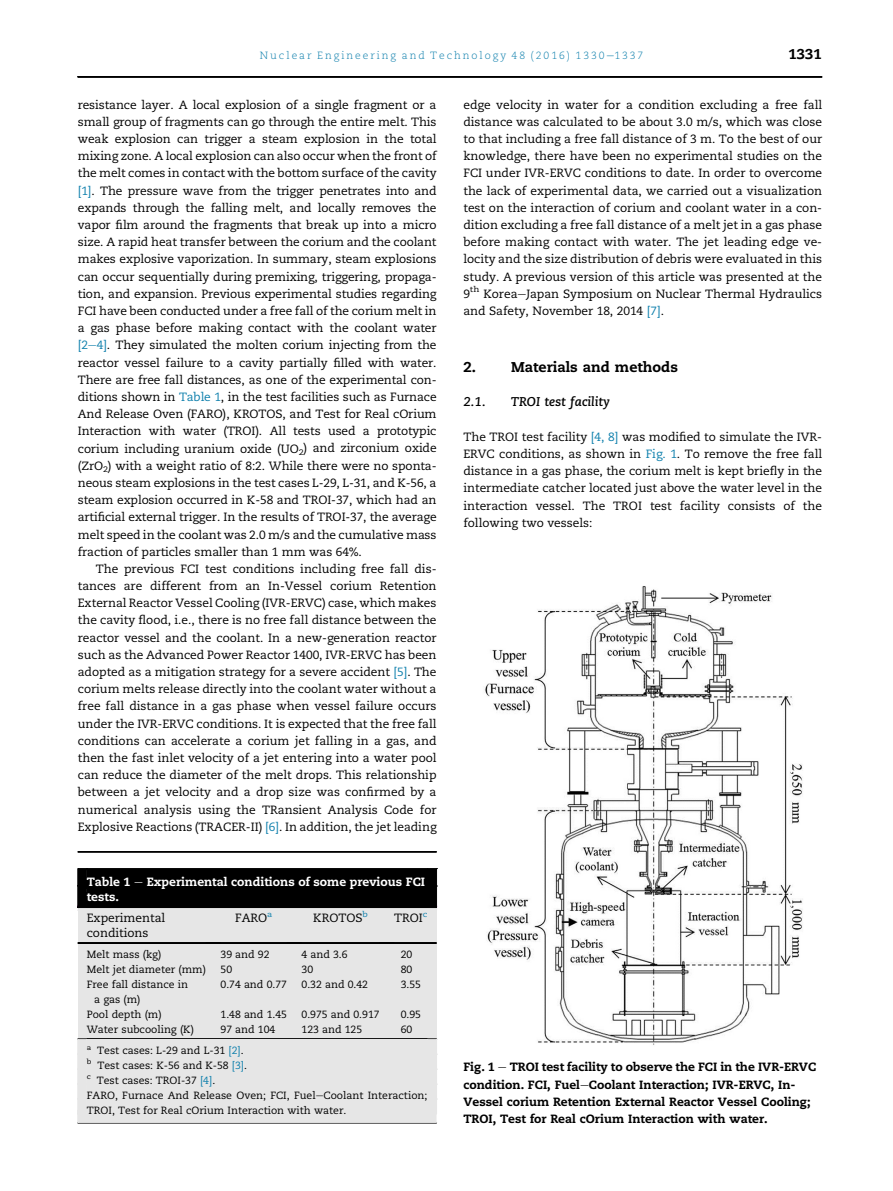
<style>
.page{position:relative;width:893px;height:1191px;background:#fff}
.page>*{position:absolute;margin:0;border:0;box-sizing:border-box;transform-origin:0 0}
.t1{font:14.25px "Adv Caceilia HVY";color:#000}
.t2{font:12.75px "Adv Caecilia Bd It";color:#000}
.t3{font:12px/17.2px "Adv Caecilia Rm";color:#000;text-align:justify}
.t4{font:12px/17.2px "Adv Caceilia HVY";color:#000}
.t5{font:12px/15px "Adv Caceilia HVY";color:#fff}
.t6{font:10.5px/15px "Adv Caecilia Rm";color:#000}
.t7{font:10.5px "Adv Caecilia Lt";letter-spacing:.19em;color:#0d7fac}
.s1{font-family:"Adv PS44 A44 B"}
.s2{color:#0d7fac}
.s3{font-family:"Adv PS44 A44 B";color:#0d7fac}
</style>
<div class="page">
<div style="left:78px;top:905px;width:359px;height:134px;background:#e6e6e6"></div>
<svg style="left:78px;top:907px;width:349px;height:2px"></svg>
<hr style="left:78px;top:942px;width:143px;height:1px;background:#000">
<hr style="left:206px;top:942px;width:96px;height:1px;background:#000">
<hr style="left:287px;top:942px;width:107px;height:1px;background:#000">
<hr style="left:380px;top:942px;width:57px;height:1px;background:#000">
<div style="left:87px;top:868px;width:340px;height:39px;background:#000"></div>
<div style="left:87px;top:1039px;width:340px;height:75px;background:#e6e6e6"></div>
<hr style="left:78px;top:851px;width:359px;height:1px;background:#000">
<hr style="left:78px;top:1122px;width:359px;height:1px;background:#000">
<div style="left:78px;top:1110px;width:359px;height:12px;background:#e6e6e6"></div>
<svg style="left:77px;top:868px;width:10px;height:40px"></svg>
<svg style="left:427px;top:868px;width:10px;height:40px"></svg>
<svg style="left:77px;top:1038px;width:10px;height:76px"></svg>
<svg style="left:427px;top:1038px;width:10px;height:76px"></svg>
<img style="left:485px;top:586px;width:318px;height:459px">
<div style="left:78px;top:77px;width:744px;height:1px;background:#000;border:1px solid #000"></div>
<p class="t7" style="left:260px;top:51px;width:385px">Nuclear Engineering and Technology 48 (2016) 1330<span class="s1">e</span>1337</p>
<p class="t1" style="left:788px;top:48px;width:35px">1331</p>
<p class="t3" style="left:78px;top:97px;width:360px">resistance layer. A local explosion of a single fragment or a small group of fragments can go through the entire melt. This weak explosion can trigger a steam explosion in the total mixing zone. A local explosion can also occur when the front of the melt comes in contact with the bottom surface of the cavity <span class="s2">[1]</span>. The pressure wave from the trigger penetrates into and expands through the falling melt, and locally removes the vapor film around the fragments that break up into a micro size. A rapid heat transfer between the corium and the coolant makes explosive vaporization. In summary, steam explosions can occur sequentially during premixing, triggering, propaga&shy;tion, and expansion. Previous experimental studies regarding FCI have been conducted under a free fall of the corium melt in a gas phase before making contact with the coolant water <span class="s2">[2</span><span class="s3">e</span><span class="s2">4]</span>. They simulated the molten corium injecting from the reactor vessel failure to a cavity partially filled with water.<br>There are free fall distances, as one of the experimental con&shy;ditions shown in <span class="s2">Table 1</span>, in the test facilities such as Furnace And Release Oven (FARO), KROTOS, and Test for Real cOrium Interaction with water (TROI). All tests used a prototypic corium including uranium oxide (UO<sub>2</sub>) and zirconium oxide (ZrO<sub>2</sub>) with a weight ratio of 8:2. While there were no sponta&shy;neous steam explosions in the test cases L-29, L-31, and K-56, a steam explosion occurred in K-58 and TROI-37, which had an artificial external trigger. In the results of TROI-37, the average melt speed in the coolant was 2.0 m/s and the cumulative mass fraction of particles smaller than 1 mm was 64%.</p>
<p class="t3" style="left:78px;top:561px;width:360px;text-indent:18px">The previous FCI test conditions including free fall dis&shy;tances are different from an In-Vessel corium Retention External Reactor Vessel Cooling (IVR-ERVC) case, which makes the cavity flood, i.e., there is no free fall distance between the reactor vessel and the coolant. In a new-generation reactor such as the Advanced Power Reactor 1400, IVR-ERVC has been adopted as a mitigation strategy for a severe accident <span class="s2">[5]</span>. The corium melts release directly into the coolant water without a free fall distance in a gas phase when vessel failure occurs under the IVR-ERVC conditions. It is expected that the free fall conditions can accelerate a corium jet falling in a gas, and then the fast inlet velocity of a jet entering into a water pool can reduce the diameter of the melt drops. This relationship between a jet velocity and a drop size was confirmed by a numerical analysis using the TRansient Analysis Code for Explosive Reactions (TRACER-II) <span class="s2">[6]</span>. In addition, the jet leading</p>
<p class="t5" style="left:87px;top:875px;width:340px">Table 1 <span class="s1">e</span> Experimental conditions of some previous FCI tests.</p>
<p class="t3" style="left:87px;top:911px;width:80px;line-height:15px">Experimental conditions</p>
<p class="t3" style="left:235px;top:910px;width:39px">FARO<sup>a</sup></p>
<p class="t3" style="left:313px;top:910px;width:56px">KROTOS<sup>b</sup></p>
<p class="t3" style="left:394px;top:910px;width:35px">TROI<sup>c</sup></p>
<p class="t6" style="left:87px;top:948px;width:76px">Melt mass (kg)</p>
<p class="t6" style="left:221px;top:948px;width:50px">39 and 92</p>
<p class="t6" style="left:302px;top:948px;width:48px">4 and 3.6</p>
<p class="t6" style="left:401px;top:948px;width:13px">20</p>
<p class="t6" style="left:87px;top:963px;width:121px">Melt jet diameter (mm)</p>
<p class="t6" style="left:221px;top:963px;width:13px">50</p>
<p class="t6" style="left:302px;top:963px;width:13px">30</p>
<p class="t6" style="left:401px;top:963px;width:13px">80</p>
<p class="t6" style="left:94px;top:978px;width:95px;text-indent:-7px">Free fall distance in a gas (m)</p>
<p class="t6" style="left:221px;top:978px;width:68px">0.74 and 0.77</p>
<p class="t6" style="left:302px;top:978px;width:68px">0.32 and 0.42</p>
<p class="t6" style="left:401px;top:978px;width:22px">3.55</p>
<p class="t6" style="left:87px;top:1007px;width:76px">Pool depth (m)</p>
<p class="t6" style="left:221px;top:1007px;width:68px">1.48 and 1.45</p>
<p class="t6" style="left:302px;top:1007px;width:79px">0.975 and 0.917</p>
<p class="t6" style="left:401px;top:1007px;width:22px">0.95</p>
<p class="t6" style="left:87px;top:1022px;width:109px">Water subcooling (K)</p>
<p class="t6" style="left:221px;top:1022px;width:56px">97 and 104</p>
<p class="t6" style="left:302px;top:1022px;width:62px">123 and 125</p>
<p class="t6" style="left:401px;top:1022px;width:13px">60</p>
<p class="t6" style="left:87px;top:1044px;width:342px"><sup>a</sup> Test cases: L-29 and L-31 <span class="s2">[2]</span>.<br><sup>b</sup> Test cases: K-56 and K-58 <span class="s2">[3]</span>.<br><sup>c</sup> Test cases: TROI-37 <span class="s2">[4]</span>.<br>FARO, Furnace And Release Oven; FCI, Fuel<span class="s1">e</span>Coolant Interaction; TROI, Test for Real cOrium Interaction with water.</p>
<p class="t3" style="left:463px;top:97px;width:360px">edge velocity in water for a condition excluding a free fall distance was calculated to be about 3.0 m/s, which was close to that including a free fall distance of 3 m. To the best of our knowledge, there have been no experimental studies on the FCI under IVR-ERVC conditions to date. In order to overcome the lack of experimental data, we carried out a visualization test on the interaction of corium and coolant water in a con&shy;dition excluding a free fall distance of a melt jet in a gas phase before making contact with water. The jet leading edge ve&shy;locity and the size distribution of debris were evaluated in this study. A previous version of this article was presented at the 9<sup>th</sup> Korea<span class="s1">e</span>Japan Symposium on Nuclear Thermal Hydraulics and Safety, November 18, 2014 <span class="s2">[7]</span>.</p>
<p class="t1" style="left:463px;top:361px;width:14px">2.</p>
<p class="t1" style="left:511px;top:361px;width:168px">Materials and methods</p>
<p class="t2" style="left:463px;top:397px;width:24px">2.1.</p>
<p class="t2" style="left:511px;top:397px;width:100px">TROI test facility</p>
<p class="t3" style="left:463px;top:429px;width:360px">The TROI test facility <span class="s2">[4, 8]</span> was modified to simulate the IVR-ERVC conditions, as shown in <span class="s2">Fig. 1</span>. To remove the free fall distance in a gas phase, the corium melt is kept briefly in the intermediate catcher located just above the water level in the interaction vessel. The TROI test facility consists of the following two vessels:</p>
<p class="t4" style="left:463px;top:1059px;width:354px">Fig. 1 <span class="s1">e</span> TROI test facility to observe the FCI in the IVR-ERVC condition. FCI, Fuel<span class="s1">e</span>Coolant Interaction; IVR-ERVC, In-Vessel corium Retention External Reactor Vessel Cooling; TROI, Test for Real cOrium Interaction with water.</p>
</div>
